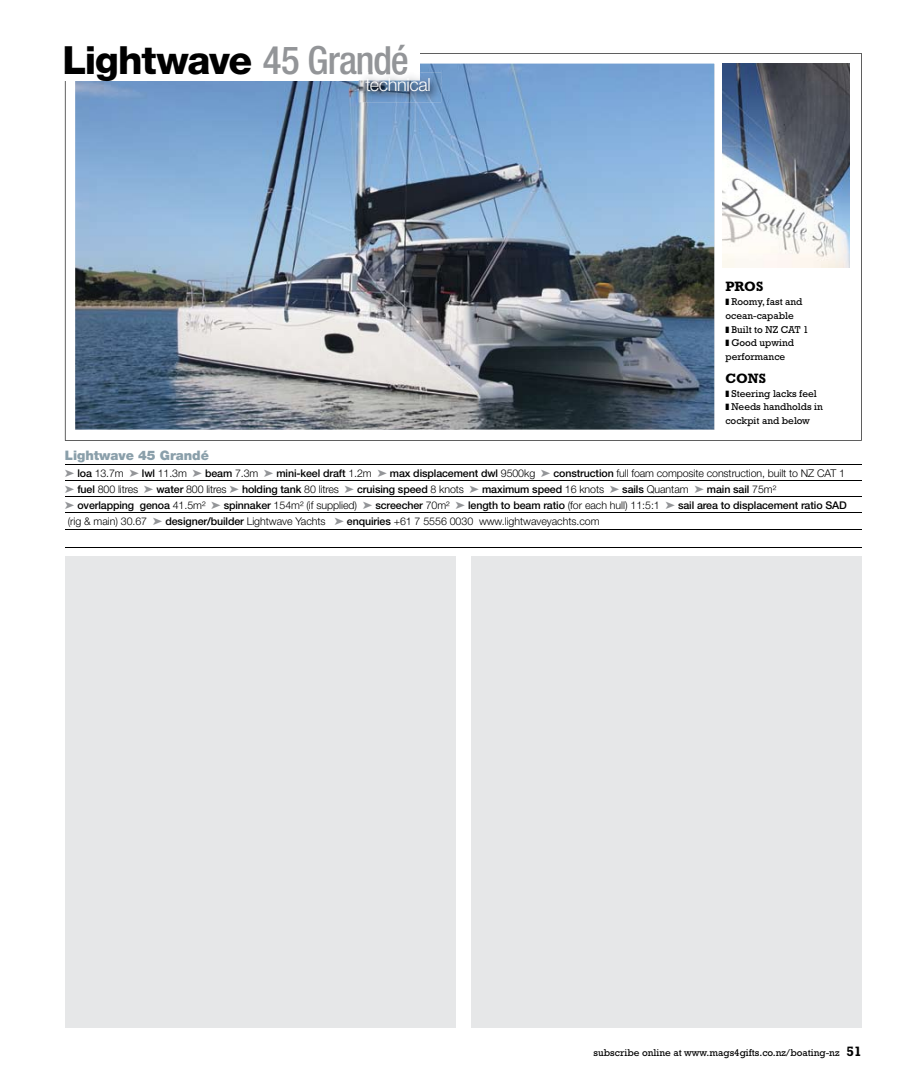
<style>
.page{position:relative;width:915px;height:1081px;background:#fff}
.page>*{position:absolute;margin:0;border:0;box-sizing:border-box;transform-origin:0 0}
.t1{font:800 38.88px "Helvetica Neue LT";letter-spacing:-.035em;color:#000}
.t2{font:300 18px "Helvetica Neue LT";letter-spacing:-.02em;color:#fff}
.t3{font:700 13.75px "Rockwell";color:#000}
.t4{font:900 13.12px "Helvetica Neue LT";letter-spacing:-.005em;color:#8a9faa}
.t5{font:300 10.62px/16.2px "Helvetica Neue LT";letter-spacing:-.01em;color:#000}
.t6{font:10px/13.8px "Rockwell";color:#000}
.s1{font-weight:500;font-stretch:condensed;color:#939598}
.s2{color:#939598}
.s3{font-weight:500}
.s4{font-weight:700;font-size:13.75px}
</style>
<div class="page">
<hr style="left:65px;top:547px;width:796px;height:1px;background:#000">
<svg style="left:65px;top:53px;width:796px;height:388px"></svg>
<img style="left:75px;top:64px;width:639px;height:365px">
<div style="left:50px;top:35px;width:370px;height:45px;background:#fff"></div>
<img style="left:359px;top:72px;width:82px;height:30px">
<img style="left:359px;top:72px;width:61px;height:8px">
<img style="left:359px;top:72px;width:48px;height:3px">
<hr style="left:65px;top:464px;width:796px;height:1px;background:#000">
<hr style="left:65px;top:480px;width:796px;height:1px;background:#000">
<hr style="left:65px;top:496px;width:796px;height:1px;background:#000">
<hr style="left:65px;top:512px;width:796px;height:1px;background:#000">
<hr style="left:65px;top:529px;width:796px;height:1px;background:#000">
<div style="left:65px;top:556px;width:390px;height:472px;background:#e6e7e8"></div>
<div style="left:470px;top:557px;width:391px;height:471px;background:#e6e7e8"></div>
<img style="left:721px;top:64px;width:128px;height:204px">
<h1 class="t1" style="left:62px;top:37px;width:348px">Lightwave <span class="s1">45 Grandé</span></h1>
<h2 class="t2" style="left:365px;top:74px;width:67px">technical</h2>
<p class="t3" style="left:725px;top:279px;width:39px">PROS</p>
<p class="t6" style="left:725px;top:295px;width:85px">❚ roomy, fast and ocean-capable<br>❚ built to NZ cat 1 ❚ Good upwind performance</p>
<p class="t3" style="left:725px;top:370px;width:42px">CONS</p>
<p class="t6" style="left:725px;top:386px;width:99px">❚ steering lacks feel ❚ Needs handholds in cockpit and below</p>
<p class="t4" style="left:65px;top:448px;width:145px">Lightwave 45 Grandé</p>
<p class="t5" style="left:65px;top:464px;width:783px"><span class="s2">➤</span> <span class="s3">loa</span> 13.7m <span class="s2">➤</span> <span class="s3">lwl</span> 11.3m <span class="s2">➤</span> <span class="s3">beam</span> 7.3m <span class="s2">➤</span> <span class="s3">mini-keel draft</span> 1.2m <span class="s2">➤</span> <span class="s3">max displacement dwl</span> 9500kg <span class="s2">➤</span> <span class="s3">construction</span> full foam composite construction, built to NZ CAT 1 <span class="s2">➤</span> <span class="s3">fuel</span> 800 litres <span class="s2">➤</span> <span class="s3">water</span> 800 litres <span class="s2">➤</span> <span class="s3">holding tank</span> 80 litres <span class="s2">➤</span> <span class="s3">cruising speed</span> 8 knots <span class="s2">➤</span> <span class="s3">maximum speed</span> 16 knots <span class="s2">➤</span> <span class="s3">sails</span> Quantam <span class="s2">➤</span> <span class="s3">main sail</span> 75m²<br><span class="s2">➤</span> <span class="s3">overlapping genoa</span> 41.5m² <span class="s2">➤</span> <span class="s3">spinnaker</span> 154m² (if supplied) <span class="s2">➤</span> <span class="s3">screecher</span> 70m² <span class="s2">➤</span> <span class="s3">length to beam ratio</span> (for each hull) 11:5:1 <span class="s2">➤</span> <span class="s3">sail area to displacement ratio SAD </span>(rig &amp; main) 30.67 <span class="s2">➤</span> <span class="s3">designer/builder</span> Lightwave Yachts <span class="s2">➤</span> <span class="s3">enquiries</span> +61 7 5556 0030 www.lightwaveyachts.com</p>
<p class="t6" style="left:593px;top:1046px;width:269px">subscribe online at www.mags4gifts.co.nz/boating-nz <span class="s4">51</span></p>
</div>
